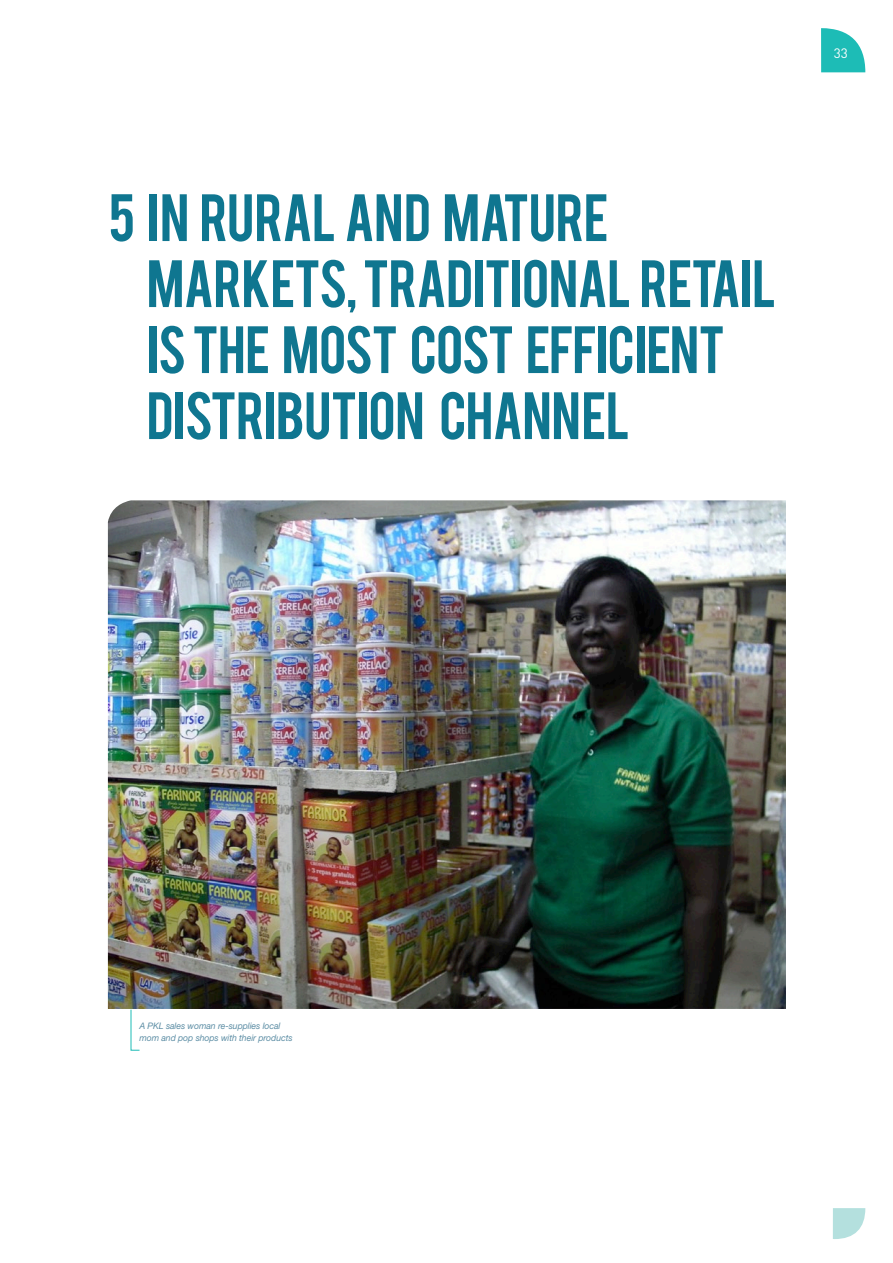
<style>
.page{position:relative;width:893px;height:1263px;background:#fff}
.page>*{position:absolute;margin:0;border:0;box-sizing:border-box;transform-origin:0 0}
.t1{font:52.5px/66px "Bebas";letter-spacing:-.01em;color:#0f7690}
.t2{font:13.5px "DIN";color:#fff}
.Body_2{font:italic 9px/12px "Helvetica Neue LT";letter-spacing:-.01em;color:#5d8ea5}
</style>
<div class="page">
<svg style="left:821px;top:28px;width:44px;height:44px"></svg>
<svg style="left:833px;top:1208px;width:32px;height:31px"></svg>
<img style="left:108px;top:500px;width:678px;height:509px">
<svg style="left:130px;top:1009px;width:10px;height:42px"></svg>
<h1 class="t1" style="left:147px;top:181px;width:631px;text-indent:-38px">5 IN RURAL AND MATURE<br>MARKETS, TRADITIONAL RETAIL<br>IS THE MOST COST EFFICIENT<br>DISTRIBUTION CHANNEL</h1>
<p class="t2" style="left:834px;top:44px;width:16px">33</p>
<p class="Body_2" style="left:140px;top:1020px;width:155px">A PKL sales woman re-supplies local mom and pop shops with their products</p>
</div>
